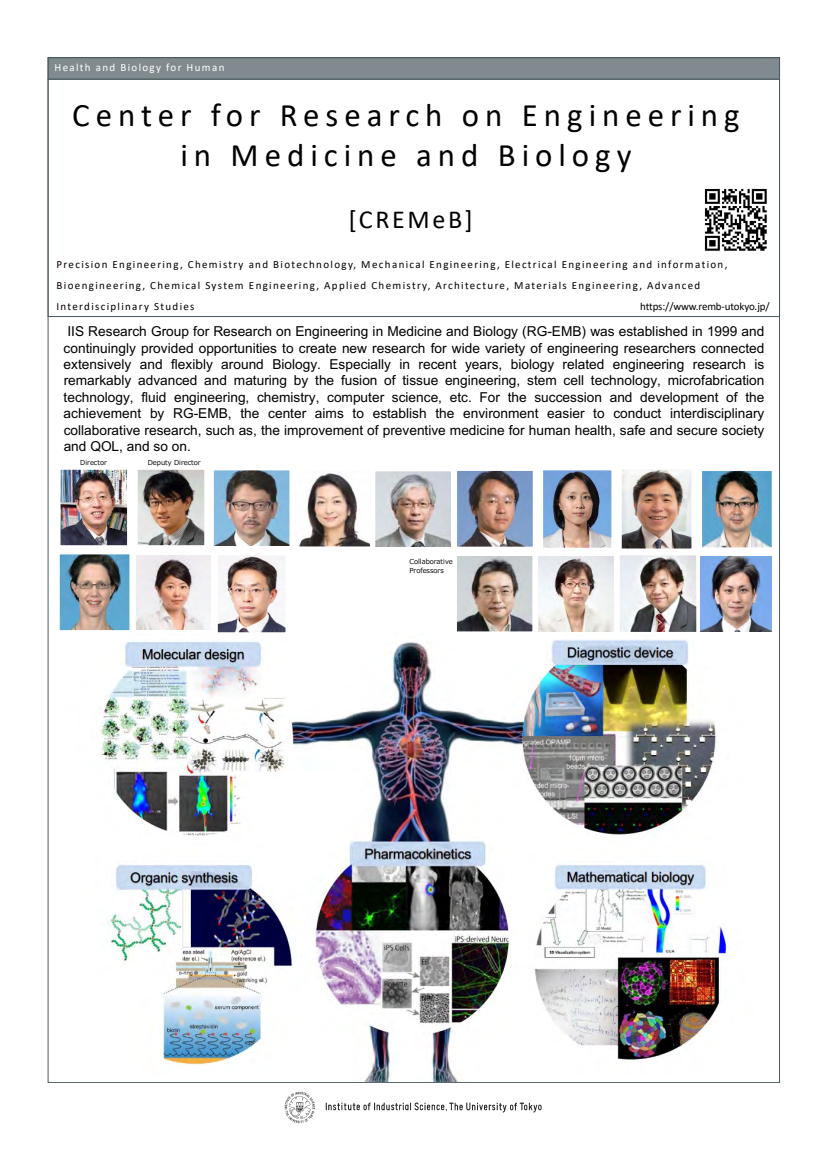
<style>
.page{position:relative;width:826px;height:1168px;background:#fff}
.page>*{position:absolute;margin:0;border:0;box-sizing:border-box;transform-origin:0 0}
.t1{font:32.88px/39.8px "Calibri";letter-spacing:.18em;color:#000;text-align:center}
.t2{font:26.04px "Calibri";letter-spacing:.1em;color:#000}
.t3{font:13.72px/16.4px "Arial";color:#000;text-align:justify}
.t4{font:10.96px/20.6px "Calibri";letter-spacing:.12em;color:#000}
.t5{font:10.96px "Calibri";letter-spacing:-.015em;color:#000}
.t6{font:10.96px "Calibri";letter-spacing:.125em;color:#fff}
.t7{font:6.84px/8.2px "Meiryo";color:#000}
</style>
<div class="page">
<div style="left:48px;top:58px;width:731px;height:21px;background:#818b8f"></div>
<div style="left:48px;top:57px;width:731px;height:23px;border:1px solid #4c5b60"></div>
<div style="left:48px;top:79px;width:731px;height:238px;border:1px solid #4c5b60"></div>
<img style="left:100px;top:621px;width:672px;height:461px">
<img style="left:62px;top:471px;width:64px;height:73px">
<div style="left:60px;top:469px;width:68px;height:77px;border:1px solid #fff"></div>
<img style="left:219px;top:557px;width:65px;height:74px">
<div style="left:217px;top:555px;width:69px;height:78px;border:1px solid #fff"></div>
<img style="left:544px;top:471px;width:66px;height:76px">
<div style="left:542px;top:469px;width:70px;height:80px;border:1px solid #fff"></div>
<img style="left:139px;top:471px;width:64px;height:73px">
<div style="left:137px;top:469px;width:68px;height:77px;border:1px solid #fff"></div>
<img style="left:622px;top:471px;width:68px;height:76px">
<div style="left:620px;top:469px;width:72px;height:80px;border:1px solid #fff"></div>
<img style="left:703px;top:472px;width:67px;height:74px">
<div style="left:701px;top:470px;width:71px;height:78px;border:1px solid #fff"></div>
<img style="left:215px;top:471px;width:73px;height:74px">
<div style="left:213px;top:469px;width:77px;height:78px;border:1px solid #fff"></div>
<img style="left:299px;top:473px;width:70px;height:72px">
<div style="left:293px;top:470px;width:78px;height:77px;border:1px solid #fff"></div>
<img style="left:458px;top:557px;width:73px;height:73px">
<div style="left:456px;top:555px;width:77px;height:77px;border:1px solid #fff"></div>
<img style="left:376px;top:472px;width:74px;height:74px">
<div style="left:374px;top:470px;width:78px;height:78px;border:1px solid #fff"></div>
<img style="left:136px;top:556px;width:74px;height:73px">
<img style="left:620px;top:556px;width:75px;height:75px">
<div style="left:618px;top:554px;width:79px;height:79px;border:1px solid #fff"></div>
<img style="left:538px;top:556px;width:75px;height:75px">
<img style="left:61px;top:555px;width:67px;height:74px">
<div style="left:59px;top:553px;width:71px;height:78px;border:1px solid #fff"></div>
<img style="left:458px;top:472px;width:73px;height:74px">
<div style="left:456px;top:470px;width:77px;height:78px;border:1px solid #fff"></div>
<img style="left:700px;top:556px;width:71px;height:76px">
<img style="left:704px;top:188px;width:63px;height:63px">
<img style="left:284px;top:1091px;width:258px;height:33px">
<p class="t6" style="left:55px;top:60px;width:171px">Health and Biology for Human</p>
<h1 class="t1" style="left:72px;top:94px;width:669px">Center for Research on Engineering in Medicine and Biology</h1>
<h2 class="t2" style="left:348px;top:201px;width:126px">[CREMeB]</h2>
<p class="t4" style="left:57px;top:254px;width:672px">Precision Engineering, Chemistry and Biotechnology, Mechanical Engineering, Electrical Engineering and information,<br>Bioengineering, Chemical System Engineering, Applied Chemistry, Architecture, Materials Engineering, Advanced<br>Interdisciplinary Studies</p>
<p class="t5" style="left:640px;top:299px;width:131px">https://www.remb-utokyo.jp/</p>
<p class="t3" style="left:64px;top:323px;width:702px">IIS Research Group for Research on Engineering in Medicine and Biology (RG-EMB) was established in 1999 and continuingly provided opportunities to create new research for wide variety of engineering researchers connected extensively and flexibly around Biology. Especially in recent years, biology related engineering research is remarkably advanced and maturing by the fusion of tissue engineering, stem cell technology, microfabrication technology, fluid engineering, chemistry, computer science, etc. For the succession and development of the achievement by RG-EMB, the center aims to establish the environment easier to conduct interdisciplinary collaborative research, such as, the improvement of preventive medicine for human health, safe and secure society and QOL, and so on.</p>
<p class="t7" style="left:80px;top:459px;width:28px">Director</p>
<p class="t7" style="left:148px;top:459px;width:54px">Deputy Director</p>
<p class="t7" style="left:409px;top:558px;width:45px">Collaborative<br>Professors</p>
</div>
